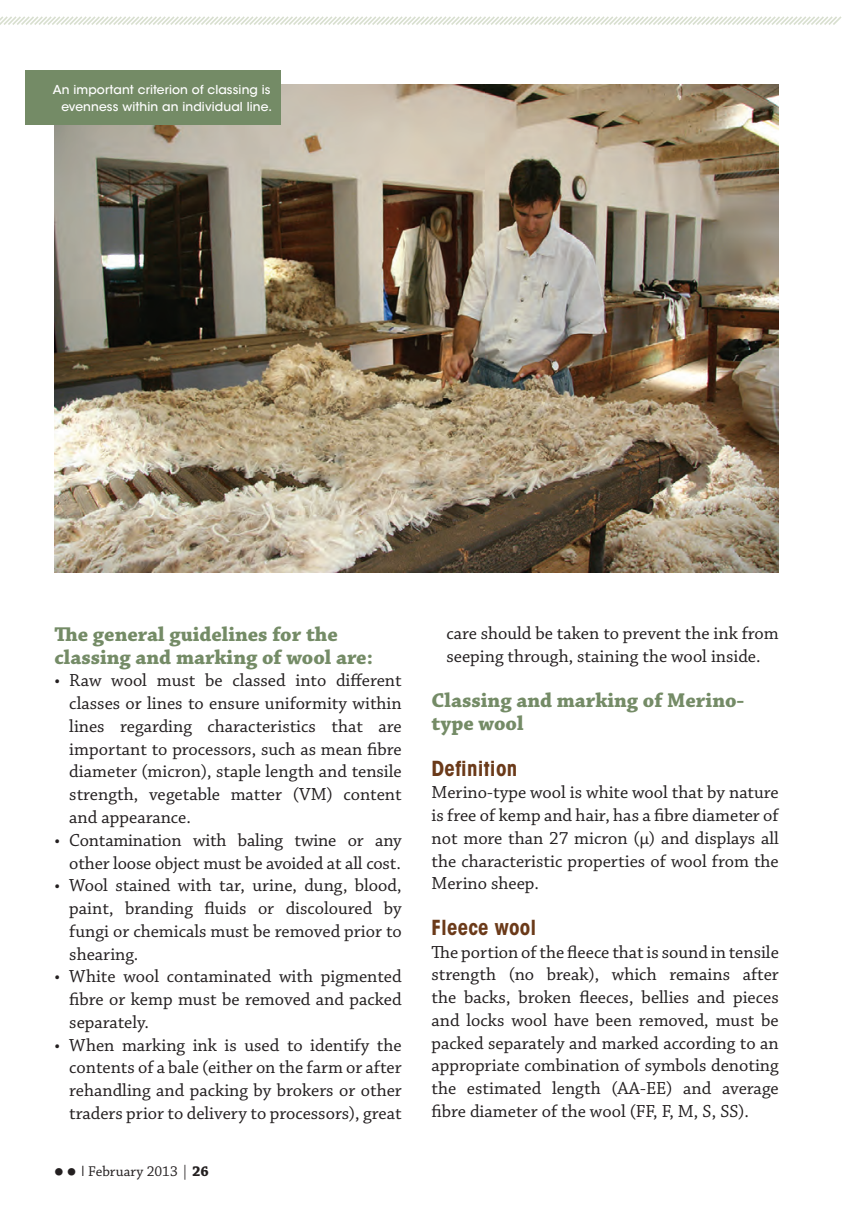
<style>
.page{position:relative;width:844px;height:1217px;background:#fff}
.page>*{position:absolute;margin:0;border:0;box-sizing:border-box;transform-origin:0 0}
.t1{font:700 21px/22.8px "Chaparral Pro";color:#748b66}
.t2{font:700 condensed 21px "Avant Garde";letter-spacing:.01em;color:#6b3a19}
.t3{font:18.38px/22.8px "Chaparral Pro";color:#231f20;text-align:justify}
.t4{font:14.88px "Chaparral Pro";color:#231f20}
.t5{font:12.25px/16.6px "ITC Avant Garde MM 445 750";letter-spacing:.01em;color:#fff;text-align:right}
.s1{font-family:"Times";font-weight:700;font-size:26.25px}
.s2{font-family:"Times"}
.s3{font-weight:700}
</style>
<div class="page">
<svg style="left:0;top:16px;width:842px;height:9px"></svg>
<img style="left:54px;top:84px;width:725px;height:488px">
<div style="left:25px;top:70px;width:256px;height:55px;background:#748b66"></div>
<p class="t5" style="left:53px;top:81px;width:221px">An important criterion of classing is evenness within an individual line.</p>
<p class="t1" style="left:54px;top:623px;width:320px">The general guidelines for the classing and marking of wool are:</p>
<p class="t3" style="left:69px;top:669px;width:334px;text-indent:-15px">• Raw wool must be classed into different classes or lines to ensure uniformity within lines regarding characteristics that are important to processors, such as mean fibre diameter (micron), staple length and tensile strength, vegetable matter (VM) content and appearance.</p>
<p class="t3" style="left:54px;top:829px;width:349px;text-align:right">• Contamination with baling twine or any other loose object must be avoided at all cost.</p>
<p class="t3" style="left:69px;top:874px;width:334px;text-indent:-15px">• Wool stained with tar, urine, dung, blood, paint, branding fluids or discoloured by fungi or chemicals must be removed prior to shearing.</p>
<p class="t3" style="left:69px;top:965px;width:334px;text-indent:-15px">• White wool contaminated with pigmented fibre or kemp must be removed and packed separately.</p>
<p class="t3" style="left:69px;top:1033px;width:334px;text-indent:-15px">• When marking ink is used to identify the contents of a bale (either on the farm or after rehandling and packing by brokers or other traders prior to delivery to processors), great</p>
<p class="t4" style="left:54px;top:1162px;width:156px"><span class="s1">• •</span> <span class="s2">|</span> February 2013 | <span class="s3">26</span></p>
<p class="t3" style="left:446px;top:622px;width:334px">care should be taken to prevent the ink from seeping through, staining the wool inside.</p>
<p class="t1" style="left:431px;top:690px;width:314px">Classing and marking of Merino&shy;type wool</p>
<p class="t2" style="left:431px;top:754px;width:87px">Definition</p>
<p class="t3" style="left:431px;top:781px;width:349px">Merino-type wool is white wool that by nature is free of kemp and hair, has a fibre diameter of not more than 27 micron (µ) and displays all the characteristic properties of wool from the Merino sheep.</p>
<p class="t2" style="left:431px;top:913px;width:106px">Fleece wool</p>
<p class="t3" style="left:431px;top:941px;width:349px">The portion of the fleece that is sound in tensile strength (no break), which remains after the backs, broken fleeces, bellies and pieces and locks wool have been removed, must be packed separately and marked according to an appropriate combination of symbols denoting the estimated length (AA-EE) and average fibre diameter of the wool (FF, F, M, S, SS).</p>
</div>
